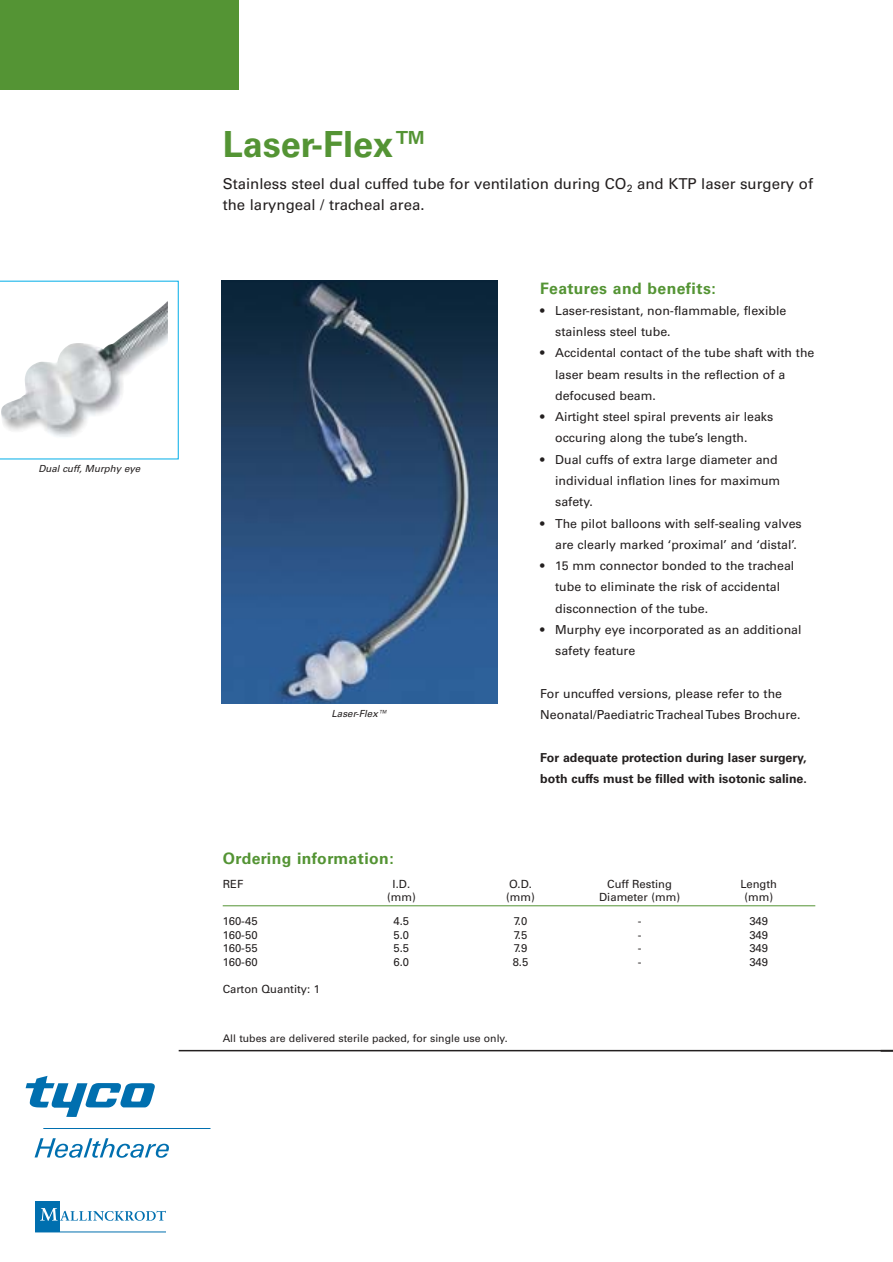
<style>
.page{position:relative;width:893px;height:1262px;background:#fff}
.page>*{position:absolute;margin:0;border:0;box-sizing:border-box;transform-origin:0 0}
.t1{font:700 36px "Univers";color:#549434}
.t2{font:700 15.75px "Univers";letter-spacing:.03em;color:#549434}
.t3{font:15px/21.3px "Univers";color:#231f1f}
.t4{font:12.3px/21.3px "Univers";color:#231f1f}
.t5{font:700 12.3px/21.3px "Univers";color:#231f1f}
.t6{font:11.25px "Univers";color:#231f1f}
.t7{font:10.5px "Univers";color:#231f1f}
.t8{font:italic 9.75px "Univers";color:#231f1f}
</style>
<div class="page">
<hr style="left:179px;top:1049px;width:713px;height:2px;background:#231f1f">
<div style="left:0;top:0;width:238px;height:89px;background:#549434"></div>
<svg style="left:26px;top:1075px;width:129px;height:42px"></svg>
<svg style="left:35px;top:1138px;width:134px;height:19px"></svg>
<hr style="left:43px;top:1128px;width:167px;height:1px;background:#006faf">
<div style="left:35px;top:1201px;width:24px;height:31px;background:#006faf"></div>
<svg style="left:41px;top:1208px;width:125px;height:12px"></svg>
<hr style="left:35px;top:1231px;width:131px;height:1px;background:#006faf">
<svg style="left:0;top:281px;width:179px;height:178px"></svg>
<img style="left:221px;top:281px;width:276px;height:423px">
<hr style="left:223px;top:905px;width:592px;height:1px;background:#549434">
<p class="t8" style="left:38px;top:465px;width:103px">Dual cuff, Murphy eye</p>
<h1 class="t1" style="left:223px;top:131px;width:208px">Laser-Flex™</h1>
<p class="t3" style="left:223px;top:174px;width:592px">Stainless steel dual cuffed tube for ventilation during CO<sub>2</sub> and KTP laser surgery of the laryngeal / tracheal area.</p>
<p class="t8" style="left:331px;top:709px;width:57px">Laser-Flex™</p>
<p class="t2" style="left:540px;top:282px;width:177px">Features and benefits:</p>
<p class="t4" style="left:555px;top:301px;width:233px;text-indent:-15px">• Laser-resistant, non-flammable, flexible stainless steel tube.</p>
<p class="t4" style="left:555px;top:343px;width:261px;text-indent:-15px">• Accidental contact of the tube shaft with the laser beam results in the reflection of a defocused beam.</p>
<p class="t4" style="left:555px;top:407px;width:219px;text-indent:-15px">• Airtight steel spiral prevents air leaks occuring along the tube’s length.</p>
<p class="t4" style="left:555px;top:450px;width:226px;text-indent:-15px">• Dual cuffs of extra large diameter and individual inflation lines for maximum safety.</p>
<p class="t4" style="left:555px;top:513px;width:248px;text-indent:-15px">• The pilot balloons with self-sealing valves are clearly marked ‘proximal’ and ‘distal’.</p>
<p class="t4" style="left:555px;top:556px;width:241px;text-indent:-15px">• 15 mm connector bonded to the tracheal tube to eliminate the risk of accidental disconnection of the tube.</p>
<p class="t4" style="left:555px;top:620px;width:248px;text-indent:-15px">• Murphy eye incorporated as an additional safety feature</p>
<p class="t4" style="left:540px;top:684px;width:262px">For uncuffed versions, please refer to the<br>Neonatal/Paediatric Tracheal Tubes Brochure.</p>
<p class="t5" style="left:540px;top:747px;width:268px">For adequate protection during laser surgery, both cuffs must be filled with isotonic saline.</p>
<p class="t2" style="left:223px;top:852px;width:172px">Ordering information:</p>
<p class="t6" style="left:223px;top:879px;width:22px">REF</p>
<p class="t6" style="left:392px;top:879px;width:19px">I.D.</p>
<p class="t6" style="left:509px;top:879px;width:24px">O.D.</p>
<p class="t6" style="left:607px;top:879px;width:66px">Cuff Resting</p>
<p class="t6" style="left:740px;top:879px;width:38px">Length</p>
<p class="t6" style="left:387px;top:893px;width:30px">(mm)</p>
<p class="t6" style="left:506px;top:893px;width:30px">(mm)</p>
<p class="t6" style="left:599px;top:893px;width:82px">Diameter (mm)</p>
<p class="t6" style="left:744px;top:893px;width:30px">(mm)</p>
<p class="t6" style="left:223px;top:917px;width:36px">160-45</p>
<p class="t6" style="left:393px;top:917px;width:17px">4.5</p>
<p class="t6" style="left:513px;top:917px;width:15px">7.0</p>
<p class="t6" style="left:637px;top:917px;width:5px">-</p>
<p class="t6" style="left:749px;top:917px;width:20px">349</p>
<p class="t6" style="left:223px;top:930px;width:36px">160-50</p>
<p class="t6" style="left:393px;top:930px;width:17px">5.0</p>
<p class="t6" style="left:513px;top:930px;width:15px">7.5</p>
<p class="t6" style="left:637px;top:930px;width:5px">-</p>
<p class="t6" style="left:749px;top:930px;width:20px">349</p>
<p class="t6" style="left:223px;top:944px;width:36px">160-55</p>
<p class="t6" style="left:393px;top:944px;width:17px">5.5</p>
<p class="t6" style="left:513px;top:944px;width:15px">7.9</p>
<p class="t6" style="left:637px;top:944px;width:5px">-</p>
<p class="t6" style="left:749px;top:944px;width:20px">349</p>
<p class="t6" style="left:223px;top:957px;width:36px">160-60</p>
<p class="t6" style="left:393px;top:957px;width:17px">6.0</p>
<p class="t6" style="left:512px;top:957px;width:17px">8.5</p>
<p class="t6" style="left:637px;top:957px;width:5px">-</p>
<p class="t6" style="left:749px;top:957px;width:20px">349</p>
<p class="t6" style="left:223px;top:984px;width:99px">Carton Quantity: 1</p>
<p class="t7" style="left:223px;top:1034px;width:286px">All tubes are delivered sterile packed, for single use only.</p>
</div>
